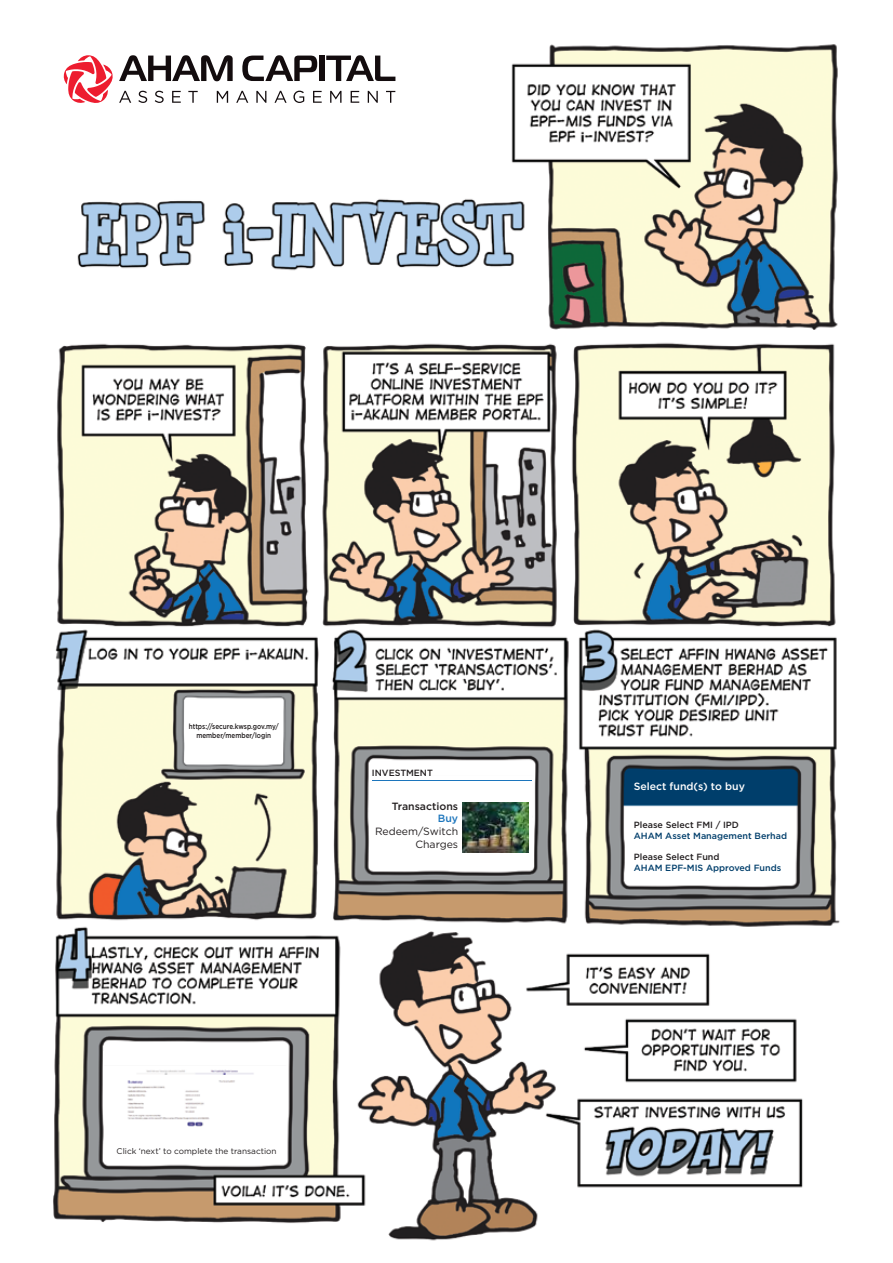
<style>
.page{position:relative;width:893px;height:1263px;background:#fff}
.page>*{position:absolute;margin:0;border:0;box-sizing:border-box;transform-origin:0 0}
.t1{font:10.5px/12.6px "Gotham";color:#231f20;text-align:right}
.t2{font:500 10.5px "Gotham";color:#fff}
.t3{font:500 10.5px "Gotham";color:#231f20}
.t4{font:500 10.5px "Gotham";color:#1c75bc}
.t5{font:500 9px "Gotham";color:#003e6b}
.t6{font:500 9px "Gotham";color:#231f20}
.t7{font:8.25px "Gotham";color:#231f20}
.t8{font:500 7.5px/9px "Gotham";color:#231f20;text-align:center;scale:.85 1}
</style>
<div class="page">
<img style="left:53px;top:44px;width:787px;height:1197px">
<svg style="left:63px;top:55px;width:332px;height:49px"></svg>
<div style="left:370px;top:776px;width:162px;height:43px;background:#fff"></div>
<div style="left:451px;top:821px;width:81px;height:45px;background:#fff"></div>
<div style="left:185px;top:700px;width:97px;height:62px;background:#fff"></div>
<img style="left:463px;top:803px;width:66px;height:50px">
<hr style="left:372px;top:780px;width:160px;height:1px;background:#1c75bc">
<div style="left:104px;top:1051px;width:184px;height:14px;background:#fff"></div>
<p class="t8" style="left:189px;top:722px;width:107px">https://secure.kwsp.gov.my/ member/member/login</p>
<p class="t6" style="left:372px;top:767px;width:62px">INVESTMENT</p>
<p class="t3" style="left:392px;top:799px;width:68px">Transactions</p>
<p class="t4" style="left:438px;top:812px;width:22px">Buy</p>
<p class="t1" style="left:375px;top:825px;width:85px">Redeem/Switch<br>Charges</p>
<p class="t7" style="left:117px;top:1146px;width:162px">Click ‘next’ to complete the transaction</p>
<p class="t2" style="left:634px;top:779px;width:113px">Select fund(s) to buy</p>
<p class="t6" style="left:634px;top:819px;width:107px">Please Select FMI / IPD</p>
<p class="t5" style="left:634px;top:829px;width:155px">AHAM Asset Management Berhad</p>
<p class="t6" style="left:634px;top:851px;width:87px">Please Select Fund</p>
<p class="t5" style="left:634px;top:862px;width:149px">AHAM EPF-MIS Approved Funds</p>
</div>
